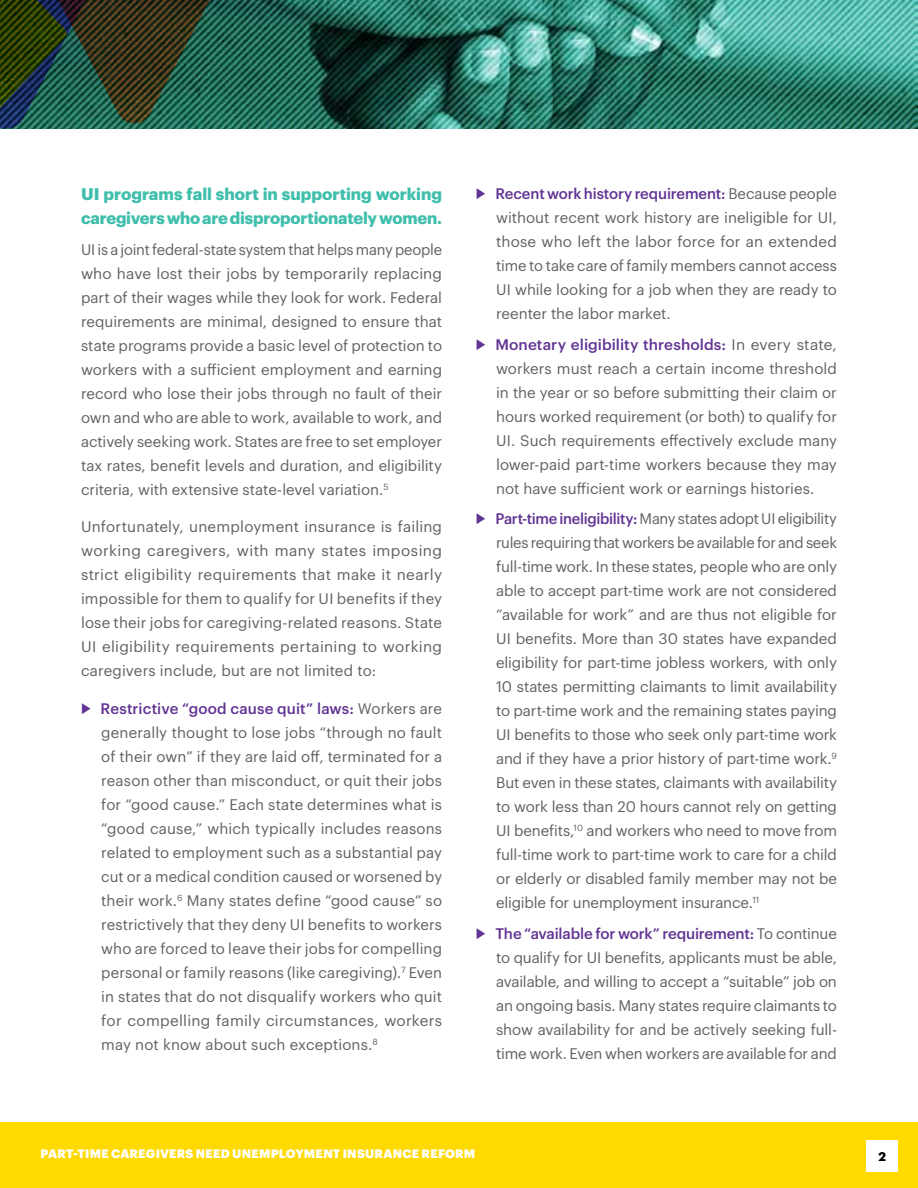
<style>
.page{position:relative;width:918px;height:1188px;background:#fff}
.page>*{position:absolute;margin:0;border:0;box-sizing:border-box;transform-origin:0 0}
.t1{font:700 16.5px/24px "Graphik";letter-spacing:-.01em;color:#3fbeac}
.t2{font:15px/24px "Graphik";color:#5f6162;text-align:justify}
.t3{font:700 12.3px "Graphik";color:#000}
.t4{font:900 12px "Graphik";letter-spacing:.015em;color:#fff}
.s1{font-weight:500;color:#613393}
</style>
<div class="page">
<div style="left:0;top:1122px;width:918px;height:66px;background:#ffda00"></div>
<div style="left:867px;top:1141px;width:31px;height:31px;background:#fff"></div>
<img style="left:350px;top:0;width:568px;height:129px">
<svg style="left:0;top:0;width:350px;height:129px;background:#25503b"></svg>
<p class="t1" style="left:81px;top:181px;width:363px">UI programs fall short in supporting working caregivers who are disproportionately women.</p>
<p class="t2" style="left:81px;top:236px;width:363px">UI is a joint federal-state system that helps many people who have lost their jobs by temporarily replacing part of their wages while they look for work. Federal requirements are minimal, designed to ensure that state programs provide a basic level of protection to workers with a sufficient employment and earning record who lose their jobs through no fault of their own and who are able to work, available to work, and actively seeking work. States are free to set employer tax rates, benefit levels and duration, and eligibility criteria, with extensive state-level variation.<sup>5</sup></p>
<p class="t2" style="left:81px;top:514px;width:363px">Unfortunately, unemployment insurance is failing working caregivers, with many states imposing strict eligibility requirements that make it nearly impossible for them to qualify for UI benefits if they lose their jobs for caregiving-related reasons. State UI eligibility requirements pertaining to working caregivers include, but are not limited to:</p>
<p class="t2" style="left:100px;top:695px;width:343px"><span class="s1">Restrictive “good cause quit” laws:</span> Workers are generally thought to lose jobs “through no fault of their own” if they are laid off, terminated for a reason other than misconduct, or quit their jobs for “good cause.” Each state determines what is “good cause,” which typically includes reasons related to employment such as a substantial pay cut or a medical condition caused or worsened by their work.<sup>6</sup> Many states define “good cause” so restrictively that they deny UI benefits to workers who are forced to leave their jobs for compelling personal or family reasons (like caregiving).<sup>7</sup> Even in states that do not disqualify workers who quit for compelling family circumstances, workers may not know about such exceptions.<sup>8</sup></p>
<p class="t2" style="left:495px;top:180px;width:343px"><span class="s1">Recent work history requirement:</span> Because people without recent work history are ineligible for UI, those who left the labor force for an extended time to take care of family members cannot access UI while looking for a job when they are ready to reenter the labor market.</p>
<p class="t2" style="left:495px;top:331px;width:343px"><span class="s1">Monetary eligibility thresholds:</span> In every state, workers must reach a certain income threshold in the year or so before submitting their claim or hours worked requirement (or both) to qualify for UI. Such requirements effectively exclude many lower-paid part-time workers because they may not have sufficient work or earnings histories.</p>
<p class="t2" style="left:495px;top:506px;width:343px"><span class="s1">Part-time ineligibility:</span> Many states adopt UI eligibility rules requiring that workers be available for and seek full-time work. In these states, people who are only able to accept part-time work are not considered “available for work” and are thus not eligible for UI benefits. More than 30 states have expanded eligibility for part-time jobless workers, with only 10 states permitting claimants to limit availability to part-time work and the remaining states paying UI benefits to those who seek only part-time work and if they have a prior history of part-time work.<sup>9<br></sup>But even in these states, claimants with availability to work less than 20 hours cannot rely on getting UI benefits,<sup>10</sup> and workers who need to move from full-time work to part-time work to care for a child or elderly or disabled family member may not be eligible for unemployment insurance.<sup>11</sup></p>
<p class="t2" style="left:495px;top:921px;width:343px"><span class="s1">The “available for work” requirement:</span> To continue to qualify for UI benefits, applicants must be able, available, and willing to accept a “suitable” job on an ongoing basis. Many states require claimants to show availability for and be actively seeking full&shy;time work. Even when workers are available for and</p>
<p class="t4" style="left:41px;top:1144px;width:436px">PART-TIME CAREGIVERS NEED UNEMPLOYMENT INSURANCE REFORM</p>
<p class="t3" style="left:879px;top:1147px;width:9px">2</p>
</div>
